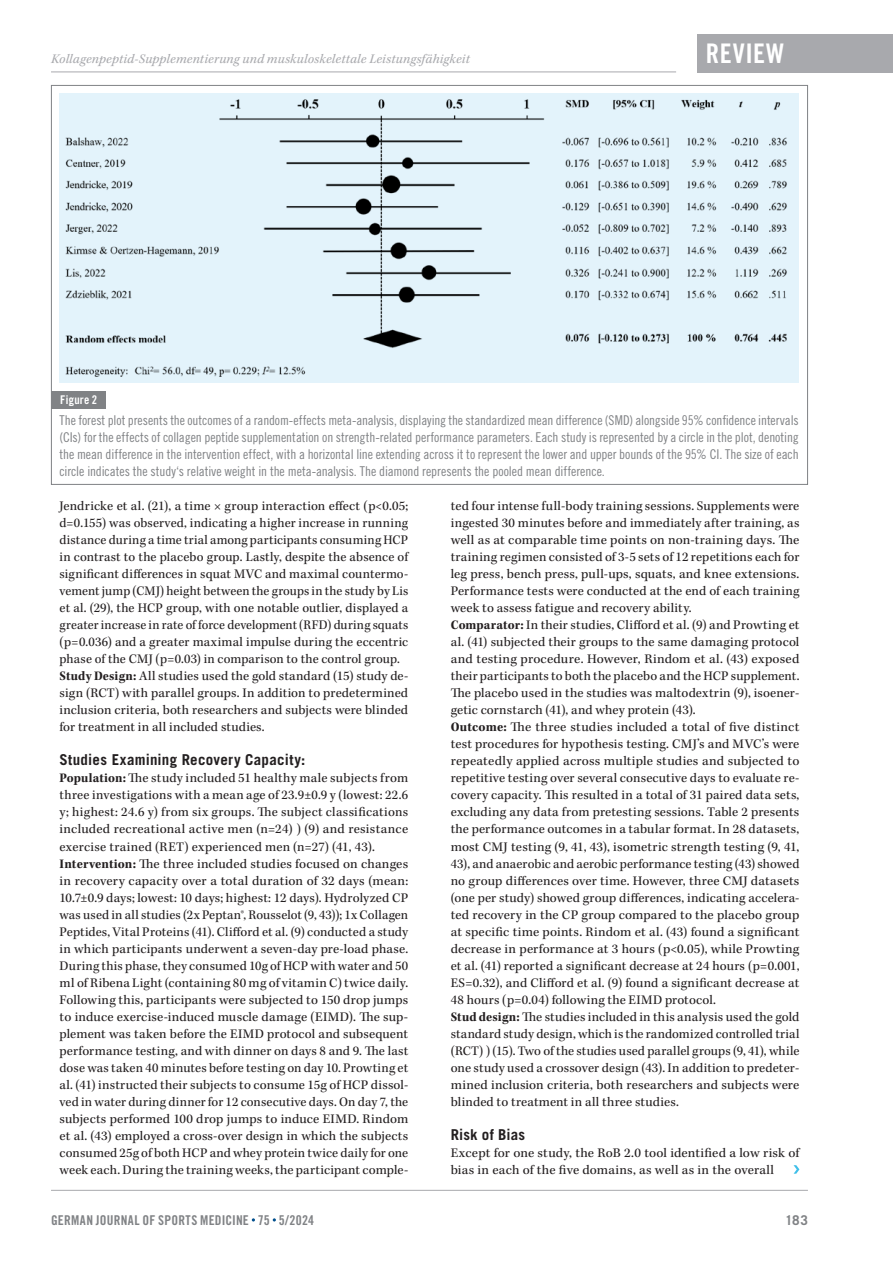
<style>
.page{position:relative;width:893px;height:1263px;background:#fff}
.page>*{position:absolute;margin:0;border:0;box-sizing:border-box;transform-origin:0 0}
.t1{font:27px "Trade Gothic LT Std Bd Cn 20";color:#fff}
.t2{font:700 15px "Trade Gothic LT Std";letter-spacing:.015em;color:#231f20}
.t3{font:13.5px/17px "Kepler Std";letter-spacing:.015em;color:#231f20}
.t4{font:13.5px/17px "Trade Gothic LT Std Cn 18";letter-spacing:-.005em;color:#808285;text-align:justify}
.t5{font:italic 13.5px "Kepler Std";letter-spacing:.015em;color:#a8a9ad}
.t6{font:13.5px "Trade Gothic LT Std Bd Cn 20";letter-spacing:.02em;color:#808285}
.t7{font:700 13.5px "Trade Gothic LT Std";color:#808285}
.t8{font:12px "Trade Gothic LT Std Bd Cn 20";letter-spacing:.02em;color:#fff}
.s1{font-family:"Kepler Std Bold Scn"}
</style>
<div class="page">
<div style="left:697px;top:34px;width:196px;height:38px;background:#a8a9ad"></div>
<hr style="left:51px;top:72px;width:625px;height:1px;background:#a8a9ad">
<hr style="left:51px;top:1190px;width:757px;height:1px;background:#a8a9ad">
<svg style="left:793px;top:1165px;width:6px;height:9px"></svg>
<div style="left:52px;top:391px;width:54px;height:17px;background:#808285"></div>
<img style="left:60px;top:93px;width:739px;height:289px">
<p class="t5" style="left:51px;top:51px;width:420px">Kollagenpeptid-Supplementierung und muskuloskelettale Leistungsfähigkeit</p>
<h1 class="t1" style="left:706px;top:37px;width:28px">REVIEW</h1>
<p class="t8" style="left:60px;top:392px;width:39px">FIGURE 2</p>
<p class="t4" style="left:60px;top:412px;width:741px">The forest plot presents the outcomes of a random-effects meta-analysis, displaying the standardized mean difference (SMD) alongside 95% confidence intervals (CIs) for the effects of collagen peptide supplementation on strength-related performance parameters. Each study is represented by a circle in the plot, denoting the mean difference in the intervention effect, with a horizontal line extending across it to represent the lower and upper bounds of the 95% CI. The size of each circle indicates the study‘s relative weight in the meta-analysis. The diamond represents the pooled mean difference.</p>
<p class="t3" style="left:60px;top:498px;width:350px">Jendricke et al. (21), a time × group interaction effect (p&lt;0.05; d=0.155) was observed, indicating a higher increase in running distance during a time trial among participants consuming HCP in contrast to the placebo group. Lastly, despite the absence of significant differences in squat MVC and maximal countermo&shy;vement jump (CMJ) height between the groups in the study by Lis et al. (29), the HCP group, with one notable outlier, displayed a greater increase in rate of force development (RFD) during squats (p=0.036) and a greater maximal impulse during the eccentric phase of the CMJ (p=0.03) in comparison to the control group.<br><span class="s1">Study Design:</span> All studies used the gold standard (15) study de&shy;sign (RCT) with parallel groups. In addition to predetermined inclusion criteria, both researchers and subjects were blinded for treatment in all included studies.</p>
<p class="t2" style="left:60px;top:751px;width:247px">Studies Examining Recovery Capacity:</p>
<p class="t3" style="left:60px;top:770px;width:350px"><span class="s1">Population:</span> The study included 51 healthy male subjects from three investigations with a mean age of 23.9±0.9 y (lowest: 22.6 y; highest: 24.6 y) from six groups. The subject classifications included recreational active men (n=24) ) (9) and resistance exercise trained (RET) experienced men (n=27) (41, 43).<br><span class="s1">Intervention:</span> The three included studies focused on changes in recovery capacity over a total duration of 32 days (mean:<br>10.7±0.9 days; lowest: 10 days; highest: 12 days). Hydrolyzed CP was used in all studies (2x Peptan®, Rousselot (9, 43)); 1x Collagen Peptides, Vital Proteins (41). Clifford et al. (9) conducted a study in which participants underwent a seven-day pre-load phase.<br>During this phase, they consumed 10g of HCP with water and 50 ml of Ribena Light (containing 80 mg of vitamin C) twice daily.<br>Following this, participants were subjected to 150 drop jumps to induce exercise-induced muscle damage (EIMD). The sup&shy;plement was taken before the EIMD protocol and subsequent performance testing, and with dinner on days 8 and 9. The last dose was taken 40 minutes before testing on day 10. Prowting et al. (41) instructed their subjects to consume 15g of HCP dissol&shy;ved in water during dinner for 12 consecutive days. On day 7, the subjects performed 100 drop jumps to induce EIMD. Rindom et al. (43) employed a cross-over design in which the subjects consumed 25g of both HCP and whey protein twice daily for one week each. During the training weeks, the participant comple-</p>
<p class="t3" style="left:451px;top:498px;width:350px">ted four intense full-body training sessions. Supplements were ingested 30 minutes before and immediately after training, as well as at comparable time points on non-training days. The training regimen consisted of 3-5 sets of 12 repetitions each for leg press, bench press, pull-ups, squats, and knee extensions.<br>Performance tests were conducted at the end of each training week to assess fatigue and recovery ability.<br><span class="s1">Comparator:</span> In their studies, Clifford et al. (9) and Prowting et al. (41) subjected their groups to the same damaging protocol and testing procedure. However, Rindom et al. (43) exposed their participants to both the placebo and the HCP supplement.<br>The placebo used in the studies was maltodextrin (9), isoener&shy;getic cornstarch (41), and whey protein (43).<br><span class="s1">Outcome:</span> The three studies included a total of five distinct test procedures for hypothesis testing. CMJ’s and MVC’s were repeatedly applied across multiple studies and subjected to repetitive testing over several consecutive days to evaluate re&shy;covery capacity. This resulted in a total of 31 paired data sets, excluding any data from pretesting sessions. Table 2 presents the performance outcomes in a tabular format. In 28 datasets, most CMJ testing (9, 41, 43), isometric strength testing (9, 41, 43), and anaerobic and aerobic performance testing (43) showed no group differences over time. However, three CMJ datasets (one per study) showed group differences, indicating accelera&shy;ted recovery in the CP group compared to the placebo group at specific time points. Rindom et al. (43) found a significant decrease in performance at 3 hours (p&lt;0.05), while Prowting et al. (41) reported a significant decrease at 24 hours (p=0.001, ES=0.32), and Clifford et al. (9) found a significant decrease at 48 hours (p=0.04) following the EIMD protocol.<br><span class="s1">Stud design:</span> The studies included in this analysis used the gold standard study design, which is the randomized controlled trial (RCT) ) (15). Two of the studies used parallel groups (9, 41), while one study used a crossover design (43). In addition to predeter&shy;mined inclusion criteria, both researchers and subjects were blinded to treatment in all three studies.</p>
<p class="t2" style="left:451px;top:1125px;width:76px">Risk of Bias</p>
<p class="t3" style="left:451px;top:1144px;width:350px">Except for one study, the RoB 2.0 tool identified a low risk of bias in each of the five domains, as well as in the overall</p>
<p class="t6" style="left:51px;top:1212px;width:265px">GERMAN JOURNAL OF SPORTS MEDICINE 75 5/2024</p>
<p class="t7" style="left:785px;top:1211px;width:24px">183</p>
</div>
